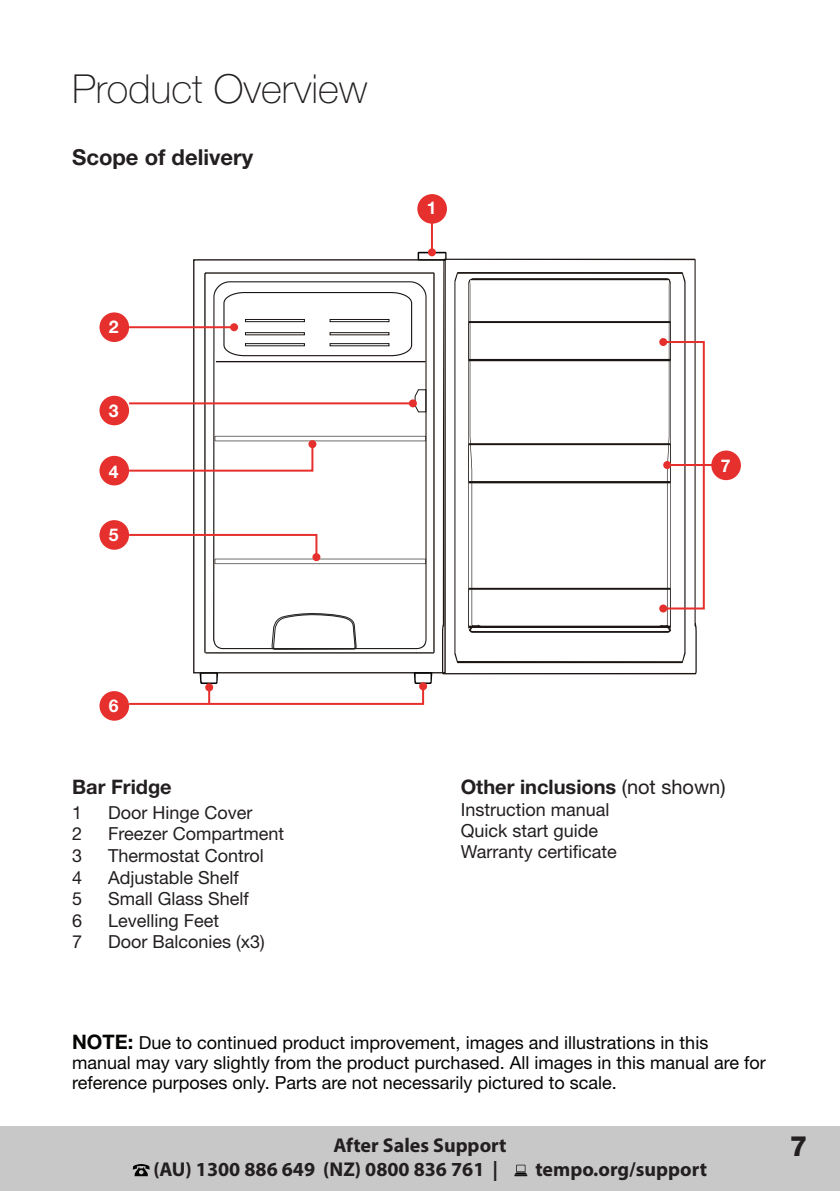
<style>
.page{position:relative;width:840px;height:1191px;background:#fff}
.page>*{position:absolute;margin:0;border:0;box-sizing:border-box;transform-origin:0 0}
.t1{font:100 40px "Helvetica Neue";color:#231f20}
.t2{font:800 28px "Helvetica Neue";color:#231f20}
.t3{font:700 22px "Helvetica Neue";color:#231f20}
.t4{font:700 20px/24px "Myriad Pro";color:#231f20}
.t5{font:700 20px "Helvetica Neue";color:#231f20}
.t6{font:18px/20px "Helvetica Neue";color:#040503}
.t7{font:18px/21px "Helvetica Neue";color:#231f20}
.t8{font:700 17.6px "Helvetica Neue";color:#fff}
.s1{font-weight:400}
.s2{font-weight:700;font-size:20px}
</style>
<div class="page">
<div style="left:0;top:1126px;width:839px;height:65px;background:#c8c8c9"></div>
<svg style="left:133px;top:1164px;width:17px;height:12px"></svg>
<svg style="left:514px;top:1164px;width:13px;height:12px"></svg>
<svg style="left:446px;top:259px;width:250px;height:415px"></svg>
<svg style="left:454px;top:272px;width:231px;height:391px"></svg>
<svg style="left:468px;top:279px;width:202px;height:354px"></svg>
<svg style="left:417px;top:252px;width:29px;height:6px"></svg>
<svg style="left:192px;top:258px;width:254px;height:416px"></svg>
<img style="left:469px;top:278px;width:200px;height:3px">
<hr style="left:433px;top:273px;width:1px;height:379px;background:#1b1613">
<svg style="left:223px;top:291px;width:203px;height:121px"></svg>
<svg style="left:271px;top:613px;width:85px;height:36px"></svg>
<div style="left:99px;top:312px;width:30px;height:30px;background:#e6302d;border-radius:50%"></div>
<div style="left:99px;top:396px;width:30px;height:29px;background:#e6302d;border-radius:50%"></div>
<div style="left:99px;top:520px;width:30px;height:30px;background:#e6302d;border-radius:50%"></div>
<div style="left:99px;top:691px;width:30px;height:29px;background:#e6302d;border-radius:50%"></div>
<div style="left:99px;top:456px;width:30px;height:29px;background:#e6302d;border-radius:50%"></div>
<div style="left:711px;top:450px;width:29px;height:30px;background:#e6302d;border-radius:50%"></div>
<hr style="left:129px;top:326px;width:105px;height:2px;background:#e6302d">
<div style="left:230px;top:323px;width:8px;height:8px;background:#e6302d;border-radius:50%"></div>
<hr style="left:129px;top:402px;width:283px;height:2px;background:#e6302d">
<div style="left:408px;top:399px;width:8px;height:8px;background:#e6302d;border-radius:50%"></div>
<svg style="left:127px;top:533px;width:299px;height:31px"></svg>
<div style="left:312px;top:553px;width:8px;height:8px;background:#e6302d;border-radius:50%"></div>
<svg style="left:127px;top:436px;width:299px;height:36px"></svg>
<div style="left:308px;top:440px;width:8px;height:8px;background:#e6302d;border-radius:50%"></div>
<svg style="left:127px;top:672px;width:305px;height:34px"></svg>
<div style="left:205px;top:683px;width:8px;height:8px;background:#e6302d;border-radius:50%"></div>
<div style="left:662px;top:341px;width:42px;height:268px;border:2px solid #e6302d"></div>
<div style="left:659px;top:338px;width:8px;height:8px;background:#e6302d;border-radius:50%"></div>
<div style="left:659px;top:604px;width:8px;height:8px;background:#e6302d;border-radius:50%"></div>
<hr style="left:430px;top:209px;width:2px;height:43px;background:#e6302d">
<div style="left:427px;top:248px;width:8px;height:8px;background:#e6302d;border-radius:50%"></div>
<div style="left:417px;top:194px;width:29px;height:30px;background:#e6302d;border-radius:50%"></div>
<hr style="left:666px;top:464px;width:47px;height:2px;background:#e6302d">
<svg style="left:662px;top:461px;width:8px;height:8px"></svg>
<h1 class="t1" style="left:72px;top:66px;width:296px">Product Overview</h1>
<p class="t3" style="left:72px;top:143px;width:182px">Scope of delivery</p>
<p class="t8" style="left:109px;top:315px;width:11px">2</p>
<p class="t8" style="left:109px;top:400px;width:11px">3</p>
<p class="t8" style="left:109px;top:460px;width:11px">4</p>
<p class="t8" style="left:109px;top:524px;width:11px">5</p>
<p class="t8" style="left:426px;top:197px;width:11px">1</p>
<p class="t8" style="left:720px;top:454px;width:11px">7</p>
<p class="t8" style="left:109px;top:695px;width:11px">6</p>
<p class="t5" style="left:72px;top:775px;width:101px">Bar Fridge</p>
<p class="t7" style="left:72px;top:801px;width:12px">1</p>
<p class="t7" style="left:108px;top:801px;width:146px">Door Hinge Cover</p>
<p class="t7" style="left:72px;top:823px;width:12px">2</p>
<p class="t7" style="left:108px;top:823px;width:178px">Freezer Compartment</p>
<p class="t7" style="left:72px;top:845px;width:12px">3</p>
<p class="t7" style="left:108px;top:845px;width:157px">Thermostat Control</p>
<p class="t7" style="left:72px;top:866px;width:12px">4</p>
<p class="t7" style="left:108px;top:866px;width:132px">Adjustable Shelf</p>
<p class="t7" style="left:72px;top:888px;width:12px">5</p>
<p class="t7" style="left:108px;top:888px;width:142px">Small Glass Shelf</p>
<p class="t7" style="left:72px;top:909px;width:12px">6</p>
<p class="t7" style="left:108px;top:909px;width:113px">Levelling Feet</p>
<p class="t7" style="left:72px;top:931px;width:12px">7</p>
<p class="t7" style="left:108px;top:931px;width:158px">Door Balconies (x3)</p>
<p class="t5" style="left:460px;top:775px;width:266px">Other inclusions <span class="s1">(not shown)</span></p>
<p class="t7" style="left:460px;top:799px;width:157px">Instruction manual<br>Quick start guide<br>Warranty certificate</p>
<p class="t6" style="left:72px;top:1032px;width:694px"><span class="s2">NOTE:</span> Due to continued product improvement, images and illustrations in this manual may vary slightly from the product purchased. All images in this manual are for reference purposes only. Parts are not necessarily pictured to scale.</p>
<p class="t4" style="left:153px;top:1132px;width:354px;text-indent:180px">After Sales Support (AU) 1300 886 649 (NZ) 0800 836 761 |</p>
<p class="t4" style="left:535px;top:1156px;width:173px">tempo.org/support</p>
<h2 class="t2" style="left:789px;top:1129px;width:19px">7</h2>
</div>
